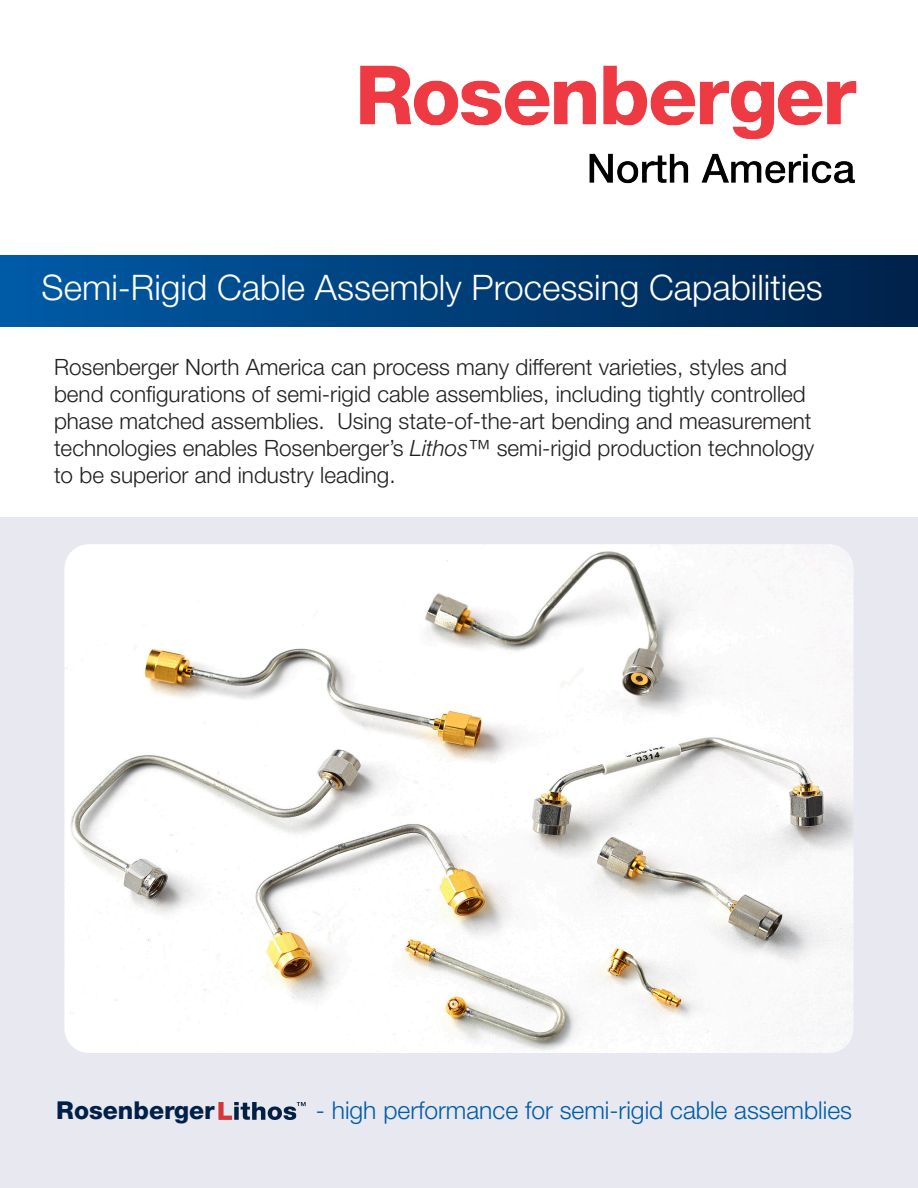
<style>
.page{position:relative;width:918px;height:1188px;background:#fff}
.page>*{position:absolute;margin:0;border:0;box-sizing:border-box;transform-origin:0 0}
.t1{font:300 35.25px "Helvetica Neue LT Pro";color:#fff}
.t2{font:300 24.6px "Helvetica Neue LT Pro";color:#005ca8}
.t3{font:800 24.6px "Helvetica Neue LT Pro";color:#002048}
.t4{font:300 22.5px/27px "Helvetica Neue LT Pro";color:#231f20}
.s1{font-style:italic}
</style>
<div class="page">
<img style="left:360px;top:65px;width:497px;height:119px">
<div style="left:0;top:255px;width:918px;height:71px;background:linear-gradient(to right,#005ba7,#00214a)"></div>
<div style="left:0;top:518px;width:918px;height:670px;background:#e7e8f0"></div>
<img style="left:64px;top:544px;width:790px;height:509px">
<img style="left:218px;top:1102px;width:88px;height:18px">
<p class="t1" style="left:42px;top:266px;width:783px">Semi-Rigid Cable Assembly Processing Capabilities</p>
<p class="t4" style="left:54px;top:353px;width:762px">Rosenberger North America can process many different varieties, styles and bend configurations of semi-rigid cable assemblies, including tightly controlled phase matched assemblies. Using state-of-the-art bending and measurement technologies enables Rosenberger’s <span class="s1">Lithos™</span> semi-rigid production technology to be superior and industry leading.</p>
<p class="t3" style="left:56px;top:1095px;width:160px">Rosenberger</p>
<p class="t2" style="left:316px;top:1095px;width:538px">- high performance for semi-rigid cable assemblies</p>
</div>
